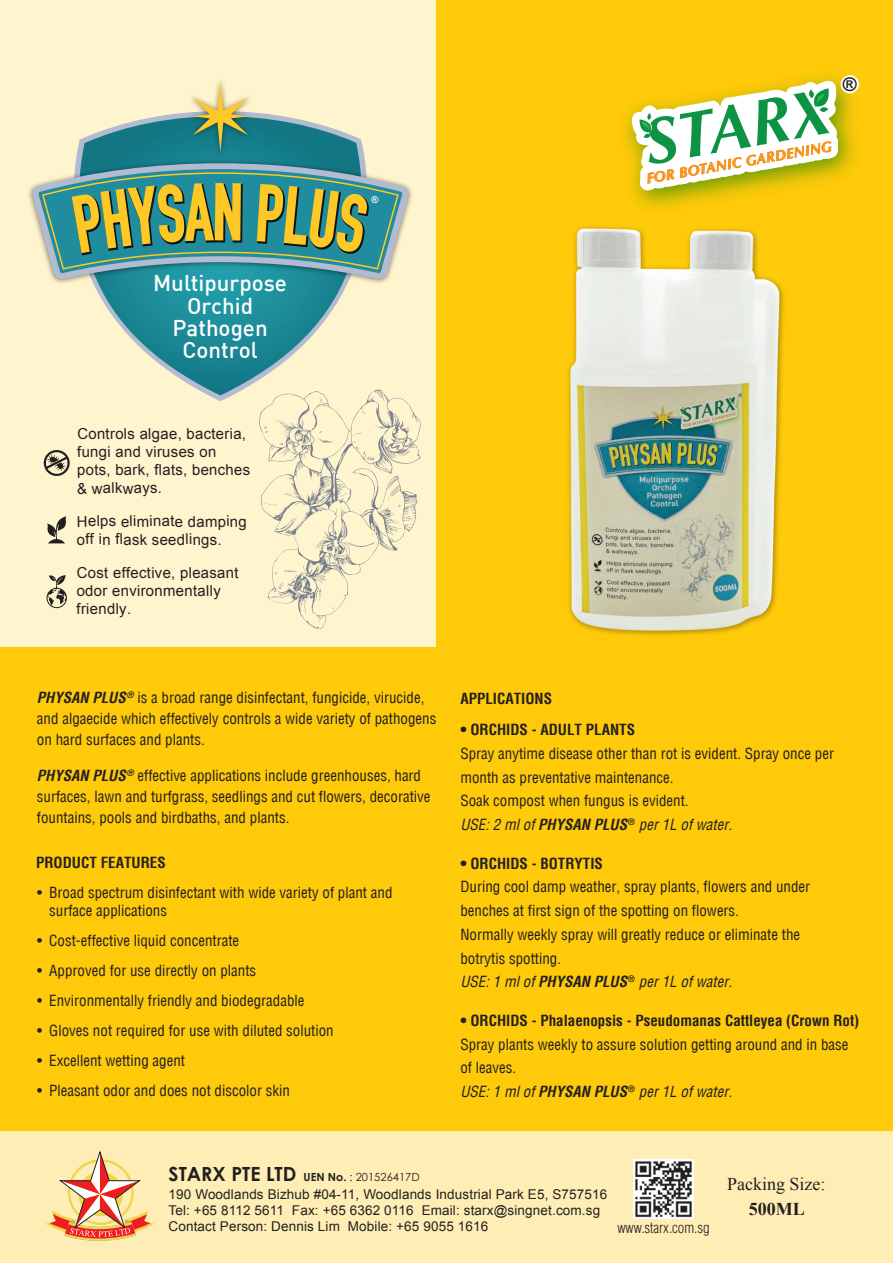
<style>
.page{position:relative;width:893px;height:1263px;background:#feca0a}
.page>*{position:absolute;margin:0;border:0;box-sizing:border-box;transform-origin:0 0}
.t1{font:500 22.35px/22.4px "DIN";color:#fff;text-align:center}
.t2{font:700 19.5px "Century Gothic";color:#231f20}
.t3{font:700 18.9px "Arial";color:#231f20}
.t4{font:18px "Times New Roman";color:#231f20}
.t5{font:700 18px "Times New Roman";color:#231f20}
.t6{font:condensed 15px/30px "Helvetica LT";color:#231f20}
.t7{font:15px/17.9px "Arial";color:#231f20}
.t8{font:700 condensed 15px "Helvetica LT";color:#231f20}
.t9{font:300 condensed 14.7px "Helvetica";color:#231f20}
.t10{font:italic 700 14.1px "Optima LT";color:#f7931d}
.t11{font:13.5px/16.2px "Arial";letter-spacing:.01em;color:#231f20}
.t12{font:700 9.45px "Arial";color:#fff}
.s1{font-weight:700;font-style:italic}
.s2{font-style:italic}
.s3{font-size:11.1px}
.s4{font-weight:400;font-size:11.1px}
</style>
<div class="page">
<div style="left:0;top:0;width:436px;height:646px;background:#fef4ce"></div>
<div style="left:0;top:1131px;width:893px;height:132px;background:#feeeb5"></div>
<svg style="left:632px;top:72px;width:227px;height:119px"></svg>
<svg style="left:47px;top:516px;width:19px;height:27px"></svg>
<svg style="left:44px;top:450px;width:26px;height:26px"></svg>
<svg style="left:46px;top:575px;width:21px;height:33px"></svg>
<svg style="left:259px;top:397px;width:162px;height:232px"></svg>
<svg style="left:161px;top:112px;width:227px;height:289px"></svg>
<svg style="left:76px;top:116px;width:291px;height:279px"></svg>
<img style="left:28px;top:156px;width:384px;height:132px">
<img style="left:185px;top:97px;width:71px;height:64px">
<svg style="left:193px;top:81px;width:55px;height:71px"></svg>
<img style="left:634px;top:1159px;width:59px;height:59px">
<svg style="left:45px;top:1150px;width:110px;height:91px"></svg>
<img style="left:568px;top:227px;width:216px;height:409px">
<svg style="left:31px;top:163px;width:379px;height:117px;background:#5a958e"></svg>
<h1 class="t1" style="left:153px;top:271px;width:135px">Multipurpose<br>Orchid<br>Pathogen<br>Control</h1>
<p class="t7" style="left:76px;top:427px;width:175px;rotate:-1deg">Controls algae, bacteria, fungi and viruses on pots, bark, flats, benches &amp; walkways.</p>
<p class="t7" style="left:76px;top:514px;width:172px;rotate:-1deg">Helps eliminate damping off in flask seedlings.</p>
<p class="t7" style="left:76px;top:565px;width:164px;rotate:-1deg">Cost effective, pleasant odor environmentally friendly.</p>
<p class="t12" style="left:371px;top:193px;width:8px">®</p>
<p class="t3" style="left:843px;top:72px;width:15px">®</p>
<p class="t10" style="left:645px;top:170px;width:189px;rotate:-10deg">FOR BOTANIC GARDENING</p>
<p class="t6" style="left:37px;top:687px;width:401px;line-height:21px"><span class="s1">PHYSAN PLUS</span><sup>®</sup> is a broad range disinfectant, fungicide, virucide, and algaecide which effectively controls a wide variety of pathogens on hard surfaces and plants.</p>
<p class="t6" style="left:37px;top:765px;width:395px;line-height:21px"><span class="s1">PHYSAN PLUS</span><sup>®</sup> effective applications include greenhouses, hard surfaces, lawn and turfgrass, seedlings and cut flowers, decorative fountains, pools and birdbaths, and plants.</p>
<p class="t8" style="left:36px;top:853px;width:131px">PRODUCT FEATURES</p>
<p class="t6" style="left:49px;top:884px;width:345px;line-height:18px">Broad spectrum disinfectant with wide variety of plant and surface applications</p>
<p class="t6" style="left:49px;top:926px;width:286px">Cost-effective liquid concentrate<br>Approved for use directly on plants Environmentally friendly and biodegradable Gloves not required for use with diluted solution Excellent wetting agent<br>Pleasant odor and does not discolor skin</p>
<p class="t6" style="left:37px;top:878px;width:6px">•</p>
<p class="t6" style="left:37px;top:926px;width:6px;text-align:justify">• • • • • •</p>
<p class="t8" style="left:460px;top:689px;width:93px">APPLICATIONS</p>
<p class="t8" style="left:460px;top:720px;width:176px">• ORCHIDS - ADULT PLANTS</p>
<p class="t6" style="left:460px;top:741px;width:375px;line-height:23.7px">Spray anytime disease other than rot is evident. Spray once per month as preventative maintenance.<br>Soak compost when fungus is evident.<br><span class="s2">USE: 2 ml of</span> <span class="s1">PHYSAN PLUS</span><sup>®</sup> <span class="s2">per 1L of water.</span></p>
<p class="t8" style="left:460px;top:854px;width:144px">• ORCHIDS - BOTRYTIS</p>
<p class="t6" style="left:460px;top:875px;width:351px;line-height:23.7px">During cool damp weather, spray plants, flowers and under benches at first sign of the spotting on flowers.<br>Normally weekly spray will greatly reduce or eliminate the botrytis spotting.<br><span class="s2">USE: 1 ml of</span> <span class="s1">PHYSAN PLUS</span><sup>®</sup> <span class="s2">per 1L of water.</span></p>
<p class="t8" style="left:460px;top:1011px;width:400px">• ORCHIDS - Phalaenopsis - Pseudomanas Cattleyea (Crown Rot)</p>
<p class="t6" style="left:460px;top:1032px;width:390px;line-height:23.7px">Spray plants weekly to assure solution getting around and in base of leaves.<br><span class="s2">USE: 1 ml of</span> <span class="s1">PHYSAN PLUS</span><sup>®</sup> <span class="s2">per 1L of water.</span></p>
<h2 class="t2" style="left:169px;top:1159px;width:253px">STARX PTE LTD <span class="s3">UEN No.</span> <span class="s4">: 201526417D</span></h2>
<p class="t11" style="left:169px;top:1186px;width:440px">190 Woodlands Bizhub #04-11, Woodlands Industrial Park E5, S757516<br>Tel: +65 8112 5611 Fax: +65 6362 0116 Email: starx@singnet.com.sg<br>Contact Person: Dennis Lim Mobile: +65 9055 1616</p>
<p class="t9" style="left:617px;top:1218px;width:94px">www.starx.com.sg</p>
<p class="t4" style="left:727px;top:1172px;width:100px">Packing Size:</p>
<p class="t5" style="left:749px;top:1196px;width:57px">500ML</p>
</div>
